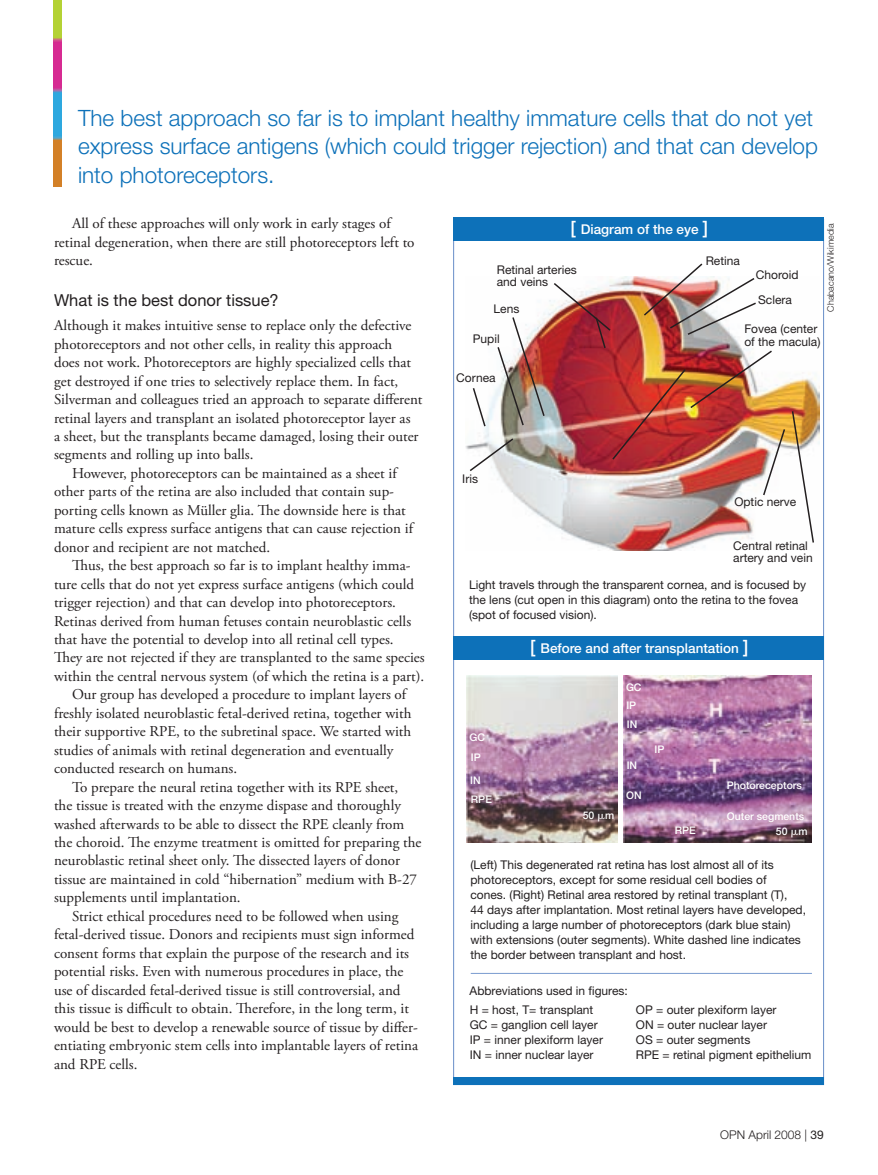
<style>
.page{position:relative;width:878px;height:1175px;background:#fff}
.page>*{position:absolute;margin:0;border:0;box-sizing:border-box;transform-origin:0 0}
.t1{font:300 22.5px/28.5px "Helvetica Neue";color:#0d71b9}
.t2{font:16.5px "Helvetica Neue";color:#231f20}
.t3{font:15px/18.3px "Adobe Garamond Pro";color:#231f20}
.t4{font:500 13.5px "Helvetica Neue";color:#fff}
.t5{font:12px/15px "Helvetica Neue";color:#231f20}
.t6{font:300 12px "Helvetica Neue";color:#231f20}
.t7{font:500 10.5px/17.5px "Helvetica Neue";color:#fff}
.t8{font:300 9px "Helvetica Neue";color:#231f20}
.s1{font-size:18px}
.s2{font-family:"Mathematical Pi One";font-weight:400;font-size:12px}
.s3{font-weight:400}
</style>
<div class="page">
<img style="left:54px;top:0;width:7px;height:186px">
<div style="left:453px;top:218px;width:371px;height:23px;background:#0d71b9"></div>
<img style="left:467px;top:675px;width:150px;height:167px">
<img style="left:623px;top:675px;width:188px;height:167px">
<img style="left:465px;top:300px;width:354px;height:250px">
<div style="left:453px;top:636px;width:371px;height:23px;background:#0d71b9"></div>
<svg style="left:471px;top:386px;width:16px;height:42px"></svg>
<svg style="left:468px;top:437px;width:47px;height:35px"></svg>
<img style="left:552px;top:263px;width:263px;height:281px">
<hr style="left:471px;top:973px;width:341px;height:1px;background:#7a9bd0">
<div style="left:453px;top:1077px;width:371px;height:7px;background:#0d71b9"></div>
<img style="left:496px;top:315px;width:50px;height:112px">
<h1 class="t1" style="left:78px;top:103px;width:741px">The best approach so far is to implant healthy immature cells that do not yet express surface antigens (which could trigger rejection) and that can develop into photoreceptors.</h1>
<p class="t3" style="left:54px;top:215px;width:362px;text-indent:18px">All of these approaches will only work in early stages of retinal degeneration, when there are still photoreceptors left to rescue.</p>
<p class="t2" style="left:54px;top:290px;width:226px">What is the best donor tissue?</p>
<p class="t3" style="left:54px;top:317px;width:359px">Although it makes intuitive sense to replace only the defective</p>
<p class="t3" style="left:54px;top:335px;width:339px">photoreceptors and not other cells, in reality this approach</p>
<p class="t3" style="left:54px;top:354px;width:358px">does not work. Photoreceptors are highly specialized cells that</p>
<p class="t3" style="left:54px;top:372px;width:346px">get destroyed if one tries to selectively replace them. In fact,</p>
<p class="t3" style="left:54px;top:391px;width:370px">Silverman and colleagues tried an approach to separate different</p>
<p class="t3" style="left:54px;top:409px;width:358px">retinal layers and transplant an isolated photoreceptor layer as</p>
<p class="t3" style="left:54px;top:427px;width:366px">a sheet, but the transplants became damaged, losing their outer</p>
<p class="t3" style="left:54px;top:446px;width:201px">segments and rolling up into balls.</p>
<p class="t3" style="left:72px;top:464px;width:326px">However, photoreceptors can be maintained as a sheet if</p>
<p class="t3" style="left:54px;top:483px;width:341px">other parts of the retina are also included that contain sup-</p>
<p class="t3" style="left:54px;top:501px;width:353px">porting cells known as Müller glia. The downside here is that</p>
<p class="t3" style="left:54px;top:520px;width:360px">mature cells express surface antigens that can cause rejection if</p>
<p class="t3" style="left:54px;top:538px;width:218px">donor and recipient are not matched.</p>
<p class="t3" style="left:72px;top:557px;width:340px">Thus, the best approach so far is to implant healthy imma-</p>
<p class="t3" style="left:54px;top:575px;width:361px">ture cells that do not yet express surface antigens (which could</p>
<p class="t3" style="left:54px;top:593px;width:343px">trigger rejection) and that can develop into photoreceptors.</p>
<p class="t3" style="left:54px;top:612px;width:358px">Retinas derived from human fetuses contain neuroblastic cells</p>
<p class="t3" style="left:54px;top:630px;width:341px">that have the potential to develop into all retinal cell types.</p>
<p class="t3" style="left:54px;top:649px;width:372px">They are not rejected if they are transplanted to the same species</p>
<p class="t3" style="left:54px;top:667px;width:372px">within the central nervous system (of which the retina is a part).</p>
<p class="t3" style="left:72px;top:686px;width:336px">Our group has developed a procedure to implant layers of</p>
<p class="t3" style="left:54px;top:704px;width:359px">freshly isolated neuroblastic fetal-derived retina, together with</p>
<p class="t3" style="left:54px;top:723px;width:359px">their supportive RPE, to the subretinal space. We started with</p>
<p class="t3" style="left:54px;top:741px;width:341px">studies of animals with retinal degeneration and eventually</p>
<p class="t3" style="left:54px;top:760px;width:185px">conducted research on humans.</p>
<p class="t3" style="left:72px;top:778px;width:328px">To prepare the neural retina together with its RPE sheet,</p>
<p class="t3" style="left:54px;top:796px;width:348px">the tissue is treated with the enzyme dispase and thoroughly</p>
<p class="t3" style="left:54px;top:815px;width:352px">washed afterwards to be able to dissect the RPE cleanly from</p>
<p class="t3" style="left:54px;top:833px;width:369px">the choroid. The enzyme treatment is omitted for preparing the</p>
<p class="t3" style="left:54px;top:852px;width:348px">neuroblastic retinal sheet only. The dissected layers of donor</p>
<p class="t3" style="left:54px;top:870px;width:364px">tissue are maintained in cold “hibernation” medium with B-27</p>
<p class="t3" style="left:54px;top:889px;width:188px">supplements until implantation.</p>
<p class="t3" style="left:72px;top:907px;width:328px">Strict ethical procedures need to be followed when using</p>
<p class="t3" style="left:54px;top:926px;width:362px">fetal-derived tissue. Donors and recipients must sign informed</p>
<p class="t3" style="left:54px;top:944px;width:356px">consent forms that explain the purpose of the research and its</p>
<p class="t3" style="left:54px;top:962px;width:351px">potential risks. Even with numerous procedures in place, the</p>
<p class="t3" style="left:54px;top:981px;width:348px">use of discarded fetal-derived tissue is still controversial, and</p>
<p class="t3" style="left:54px;top:999px;width:356px">this tissue is difficult to obtain. Therefore, in the long term, it</p>
<p class="t3" style="left:54px;top:1018px;width:365px">would be best to develop a renewable source of tissue by differ-</p>
<p class="t3" style="left:54px;top:1036px;width:365px">entiating embryonic stem cells into implantable layers of retina</p>
<p class="t3" style="left:54px;top:1055px;width:85px">and RPE cells.</p>
<p class="t4" style="left:570px;top:222px;width:139px"><span class="s1">[</span> Diagram of the eye <span class="s1">]</span></p>
<p class="t5" style="left:496px;top:263px;width:81px;line-height:12px">Retinal arteries and veins</p>
<p class="t5" style="left:493px;top:301px;width:27px">Lens</p>
<p class="t5" style="left:705px;top:253px;width:36px">Retina</p>
<p class="t5" style="left:756px;top:267px;width:44px">Choroid</p>
<p class="t5" style="left:758px;top:292px;width:35px">Sclera</p>
<p class="t8" style="left:825px;top:311px;width:89px;rotate:-90deg">Chabacano/Wikimedia</p>
<p class="t5" style="left:472px;top:331px;width:28px">Pupil</p>
<p class="t5" style="left:456px;top:370px;width:41px">Cornea</p>
<p class="t5" style="left:462px;top:471px;width:17px">Iris</p>
<p class="t5" style="left:744px;top:321px;width:78px;line-height:13.5px">Fovea (center of the macula)</p>
<p class="t5" style="left:734px;top:494px;width:64px">Optic nerve</p>
<p class="t5" style="left:733px;top:539px;width:81px;line-height:12px">Central retinal artery and vein</p>
<p class="t5" style="left:469px;top:577px;width:338px">Light travels through the transparent cornea, and is focused by the lens (cut open in this diagram) onto the retina to the fovea (spot of focused vision).</p>
<p class="t4" style="left:530px;top:639px;width:220px"><span class="s1">[</span> Before and after transplantation <span class="s1">]</span></p>
<p class="t7" style="left:469px;top:728px;width:17px">GC</p>
<p class="t7" style="left:471px;top:748px;width:11px">IP</p>
<p class="t7" style="left:470px;top:770px;width:23px;line-height:19.2px">IN<br>RPE</p>
<p class="t7" style="left:626px;top:678px;width:17px">GC<br>IP</p>
<p class="t7" style="left:627px;top:715px;width:12px">IN</p>
<p class="t7" style="left:582px;top:806px;width:33px">50 <span class="s2">m</span>m</p>
<p class="t7" style="left:626px;top:756px;width:12px">IN</p>
<p class="t7" style="left:626px;top:786px;width:17px">ON</p>
<p class="t7" style="left:654px;top:740px;width:11px">IP</p>
<p class="t7" style="left:675px;top:821px;width:23px">RPE</p>
<p class="t7" style="left:726px;top:776px;width:77px">Photoreceptors</p>
<p class="t7" style="left:776px;top:808px;width:33px;line-height:15.8px;text-indent:-49px">Outer segments<br>50 <span class="s2">m</span>m</p>
<p class="t5" style="left:470px;top:856px;width:337px">(Left) This degenerated rat retina has lost almost all of its photoreceptors, except for some residual cell bodies of<br>cones. (Right) Retinal area restored by retinal transplant (T),<br>44 days after implantation. Most retinal layers have developed, including a large number of photoreceptors (dark blue stain) with extensions (outer segments). White dashed line indicates the border between transplant and host.</p>
<p class="t5" style="left:469px;top:983px;width:160px">Abbreviations used in figures:</p>
<p class="t5" style="left:470px;top:1002px;width:135px">H = host, T= transplant<br>GC = ganglion cell layer<br>IP = inner plexiform layer<br>IN = inner nuclear layer</p>
<p class="t5" style="left:636px;top:1002px;width:177px">OP = outer plexiform layer<br>ON = outer nuclear layer<br>OS = outer segments<br>RPE = retinal pigment epithelium</p>
<p class="t6" style="left:720px;top:1127px;width:105px">OPN April 2008 | <span class="s3">39</span></p>
</div>
